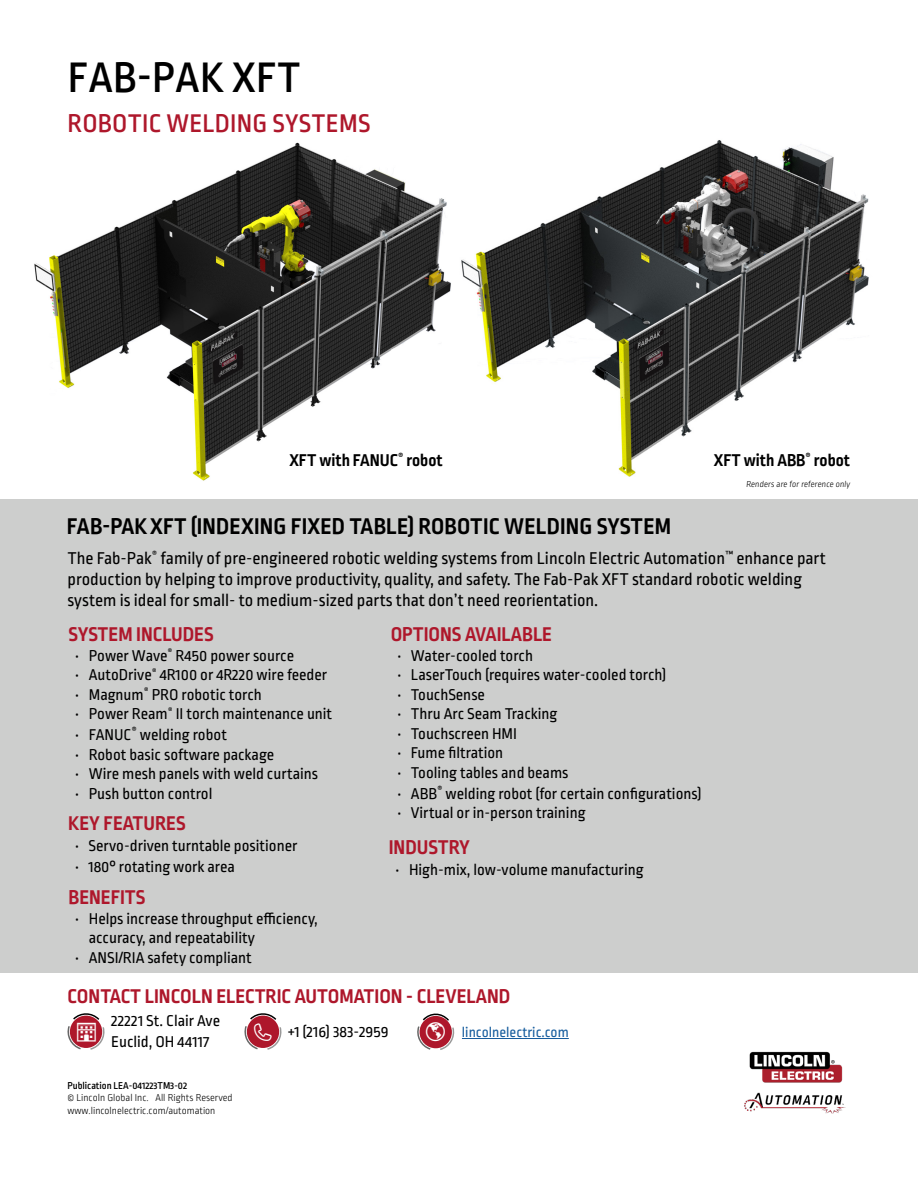
<style>
.page{position:relative;width:918px;height:1188px;background:#fff}
.page>*{position:absolute;margin:0;border:0;box-sizing:border-box;transform-origin:0 0}
.t1{font:500 45px "Ropa Sans Pro";letter-spacing:.01em;color:#000}
.t2{font:500 27px "Ropa Sans Pro";letter-spacing:.01em;color:#ae172b}
.t3{font:700 24px "Ropa Sans Pro";letter-spacing:.01em;color:#000}
.t4{font:700 21px "Ropa Sans Pro";color:#ae172b}
.t5{font:18px/21px "Ropa Sans Pro";color:#000}
.t6{font:700 18px "Ropa Sans Pro";color:#000}
.t7{font:16.5px/19.5px "Ropa Sans Pro";color:#000}
.t8{font:15px "Ropa Sans Pro";color:#175d9e}
.t9{font:300 10.5px/12.6px "Ropa Sans Pro";color:#000}
.t10{font:300 9px "Ropa Sans Pro";color:#000}
.s1{font-weight:500}
</style>
<div class="page">
<div style="left:0;top:499px;width:918px;height:474px;background:#cdcecd"></div>
<img style="left:744px;top:1051px;width:102px;height:63px">
<hr style="left:462px;top:1038px;width:107px;height:1px;background:#175d9e">
<img style="left:34px;top:140px;width:835px;height:341px">
<svg style="left:67px;top:1013px;width:38px;height:37px"></svg>
<svg style="left:244px;top:1013px;width:38px;height:37px"></svg>
<svg style="left:417px;top:1013px;width:38px;height:37px"></svg>
<p class="t1" style="left:68px;top:53px;width:235px">FAB-PAK XFT</p>
<p class="t2" style="left:68px;top:109px;width:304px">ROBOTIC WELDING SYSTEMS</p>
<p class="t6" style="left:289px;top:450px;width:155px">XFT with FANUC<sup>®</sup> robot</p>
<p class="t6" style="left:714px;top:450px;width:138px">XFT with ABB<sup>®</sup> robot</p>
<p class="t10" style="left:746px;top:479px;width:107px">Renders are for reference only</p>
<p class="t3" style="left:67px;top:512px;width:606px">FAB-PAKXFT (INDEXING FIXED TABLE) ROBOTIC WELDING SYSTEM</p>
<p class="t5" style="left:68px;top:549px;width:760px">The Fab-Pak<sup>®</sup> family of pre-engineered robotic welding systems from Lincoln Electric Automation<sup>™</sup> enhance part production by helping to improve productivity, quality, and safety. The Fab-Pak XFT standard robotic welding system is ideal for small- to medium-sized parts that don’t need reorientation.</p>
<p class="t4" style="left:69px;top:623px;width:147px">SYSTEM INCLUDES</p>
<p class="t7" style="left:75px;top:647px;width:220px">• Power Wave<sup>®</sup> R450 power source</p>
<p class="t7" style="left:75px;top:666px;width:253px">• AutoDrive<sup>®</sup> 4R100 or 4R220 wire feeder</p>
<p class="t7" style="left:75px;top:686px;width:188px">• Magnum<sup>®</sup> PRO robotic torch</p>
<p class="t7" style="left:75px;top:705px;width:258px">• Power Ream<sup>®</sup> II torch maintenance unit</p>
<p class="t7" style="left:75px;top:726px;width:153px">• FANUC<sup>®</sup> welding robot</p>
<p class="t7" style="left:75px;top:746px;width:200px">• Robot basic software package</p>
<p class="t7" style="left:75px;top:765px;width:244px">• Wire mesh panels with weld curtains</p>
<p class="t7" style="left:75px;top:785px;width:139px">• Push button control</p>
<p class="t4" style="left:68px;top:811px;width:119px">KEY FEATURES</p>
<p class="t7" style="left:75px;top:837px;width:224px">• Servo-driven turntable positioner</p>
<p class="t7" style="left:75px;top:858px;width:161px">• 180° rotating work area</p>
<p class="t4" style="left:69px;top:885px;width:78px">BENEFITS</p>
<p class="t7" style="left:89px;top:910px;width:230px;text-indent:-14px">• Helps increase throughput efficiency, accuracy, and repeatability</p>
<p class="t7" style="left:75px;top:949px;width:178px">• ANSI/RIA safety compliant</p>
<p class="t4" style="left:391px;top:623px;width:163px">OPTIONS AVAILABLE</p>
<p class="t7" style="left:397px;top:647px;width:137px">• Water-cooled torch</p>
<p class="t7" style="left:397px;top:666px;width:270px">• LaserTouch (requires water-cooled torch)</p>
<p class="t7" style="left:397px;top:686px;width:89px">• TouchSense</p>
<p class="t7" style="left:397px;top:705px;width:162px">• Thru Arc Seam Tracking</p>
<p class="t7" style="left:397px;top:725px;width:121px">• Touchscreen HMI</p>
<p class="t7" style="left:397px;top:744px;width:107px">• Fume filtration</p>
<p class="t7" style="left:397px;top:764px;width:173px">• Tooling tables and beams</p>
<p class="t7" style="left:397px;top:785px;width:306px">• ABB<sup>®</sup> welding robot (for certain configurations)</p>
<p class="t7" style="left:397px;top:804px;width:190px">• Virtual or in-person training</p>
<p class="t4" style="left:389px;top:835px;width:83px">INDUSTRY</p>
<p class="t7" style="left:396px;top:860px;width:250px">• High-mix, low-volume manufacturing</p>
<p class="t4" style="left:68px;top:985px;width:444px">CONTACT LINCOLN ELECTRIC AUTOMATION - CLEVELAND</p>
<p class="t7" style="left:288px;top:1022px;width:102px">+1 (216) 383-2959</p>
<p class="t7" style="left:111px;top:1012px;width:110px">22221 St. Clair Ave</p>
<p class="t7" style="left:111px;top:1033px;width:100px">Euclid, OH 44117</p>
<p class="t8" style="left:462px;top:1024px;width:108px">lincolnelectric.com</p>
<p class="t9" style="left:68px;top:1080px;width:167px"><span class="s1">Publication LEA-041223TM3-02<br></span>© Lincoln Global Inc. All Rights Reserved</p>
<p class="t9" style="left:68px;top:1105px;width:149px">www.lincolnelectric.com/automation</p>
</div>
